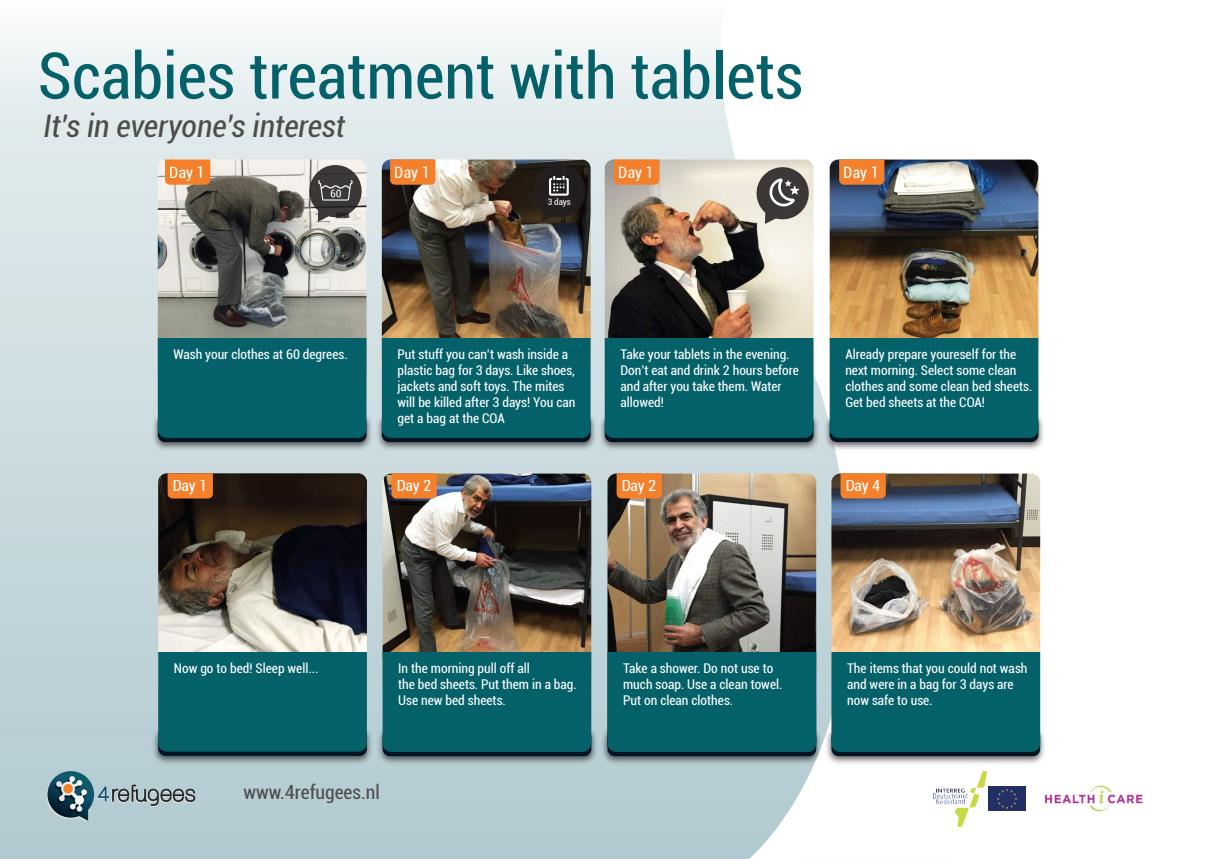
<style>
.page{position:relative;width:1208px;height:859px;background:#fff}
.page>*{position:absolute;margin:0;border:0;box-sizing:border-box;transform-origin:0 0}
.t1{font:condensed 64.2px "Roboto";color:#046169}
.t2{font:italic condensed 31.2px "Roboto";color:#4e4d4e}
.t3{font:condensed 19.5px "Roboto";color:#4f4d4f}
.t4{font:condensed 15.8px "Roboto";letter-spacing:-.005em;color:#fff}
.t5{font:condensed 13.4px/16.1px "Roboto";color:#fff}
.t6{font:condensed 8.9px "Roboto";color:#fdf9f6}
</style>
<div class="page">
<div style="left:0;top:0;width:952px;height:859px;background:linear-gradient(to bottom,#edf2f3,#aec8cf)"></div>
<svg style="left:702px;top:0;width:442px;height:859px"></svg>
<img style="left:1044px;top:786px;width:99px;height:25px">
<img style="left:988px;top:786px;width:37px;height:24px">
<img style="left:933px;top:771px;width:53px;height:55px">
<svg style="left:46px;top:771px;width:149px;height:51px;background:#92aab0"></svg>
<img style="left:149px;top:410px;width:224px;height:43px">
<div style="left:158px;top:415px;width:208px;height:27px;background:#001424;border-radius:7px"></div>
<img style="left:158px;top:160px;width:208px;height:178px">
<div style="left:158px;top:338px;width:208px;height:100px;background:#046169"></div>
<img style="left:373px;top:410px;width:223px;height:43px">
<div style="left:382px;top:415px;width:208px;height:27px;background:#001424;border-radius:7px"></div>
<img style="left:382px;top:160px;width:208px;height:178px">
<div style="left:382px;top:338px;width:208px;height:100px;background:#046169"></div>
<img style="left:596px;top:410px;width:451px;height:43px">
<div style="left:605px;top:415px;width:208px;height:27px;background:#001424;border-radius:7px"></div>
<img style="left:605px;top:160px;width:208px;height:178px">
<div style="left:605px;top:338px;width:208px;height:100px;background:#046169"></div>
<div style="left:829px;top:415px;width:209px;height:27px;background:#001424;border-radius:7px"></div>
<img style="left:829px;top:160px;width:209px;height:178px">
<div style="left:829px;top:338px;width:209px;height:100px;background:#046169"></div>
<img style="left:150px;top:723px;width:675px;height:44px">
<div style="left:158px;top:729px;width:209px;height:27px;background:#001424;border-radius:7px"></div>
<img style="left:158px;top:473px;width:209px;height:179px">
<div style="left:158px;top:652px;width:209px;height:100px;background:#046169"></div>
<div style="left:382px;top:729px;width:209px;height:27px;background:#001424;border-radius:7px"></div>
<img style="left:382px;top:474px;width:209px;height:178px">
<div style="left:382px;top:652px;width:209px;height:100px;background:#046169"></div>
<div style="left:607px;top:729px;width:209px;height:27px;background:#001424;border-radius:7px"></div>
<img style="left:607px;top:474px;width:209px;height:178px">
<div style="left:607px;top:652px;width:209px;height:100px;background:#046169"></div>
<img style="left:823px;top:724px;width:225px;height:43px">
<div style="left:831px;top:729px;width:209px;height:27px;background:#001424;border-radius:7px"></div>
<img style="left:831px;top:474px;width:209px;height:178px">
<div style="left:831px;top:652px;width:209px;height:100px;background:#046169"></div>
<svg style="left:165px;top:160px;width:45px;height:25px"></svg>
<svg style="left:390px;top:160px;width:45px;height:25px"></svg>
<svg style="left:309px;top:165px;width:53px;height:57px;background:#6f6b6a"></svg>
<svg style="left:533px;top:165px;width:52px;height:57px;background:#2f2a27"></svg>
<svg style="left:614px;top:160px;width:45px;height:25px"></svg>
<svg style="left:839px;top:160px;width:45px;height:25px"></svg>
<svg style="left:168px;top:473px;width:45px;height:25px"></svg>
<svg style="left:391px;top:473px;width:46px;height:25px"></svg>
<svg style="left:616px;top:473px;width:46px;height:25px"></svg>
<svg style="left:840px;top:473px;width:46px;height:25px"></svg>
<svg style="left:756px;top:167px;width:53px;height:57px;background:#7d7975"></svg>
<h1 class="t1" style="left:38px;top:31px;width:767px">Scabies treatment with tablets</h1>
<h2 class="t2" style="left:44px;top:104px;width:303px">It's in everyone's interest</h2>
<p class="t4" style="left:170px;top:161px;width:37px">Day 1</p>
<p class="t4" style="left:395px;top:161px;width:37px">Day 1</p>
<p class="t6" style="left:548px;top:196px;width:24px">3 days</p>
<p class="t4" style="left:618px;top:161px;width:37px">Day 1</p>
<p class="t4" style="left:843px;top:161px;width:37px">Day 1</p>
<p class="t5" style="left:173px;top:346px;width:176px">Wash your clothes at 60 degrees.</p>
<p class="t5" style="left:397px;top:346px;width:179px">Put stuff you can’t wash inside a plastic bag for 3 days. Like shoes, jackets and soft toys. The mites will be killed after 3 days! You can get a bag at the COA</p>
<p class="t5" style="left:620px;top:346px;width:180px">Take your tablets in the evening.<br>Don’t eat and drink 2 hours before and after you take them. Water allowed!</p>
<p class="t5" style="left:845px;top:346px;width:189px">Already prepare youreself for the next morning. Select some clean clothes and some clean bed sheets.<br>Get bed sheets at the COA!</p>
<p class="t4" style="left:172px;top:475px;width:37px">Day 1</p>
<p class="t4" style="left:396px;top:475px;width:37px">Day 2</p>
<p class="t4" style="left:621px;top:475px;width:37px">Day 2</p>
<p class="t4" style="left:845px;top:475px;width:37px">Day 4</p>
<p class="t5" style="left:174px;top:659px;width:146px">Now go to bed! Sleep well...</p>
<p class="t5" style="left:398px;top:660px;width:180px">In the morning pull off all<br>the bed sheets. Put them in a bag.<br>Use new bed sheets.</p>
<p class="t5" style="left:623px;top:660px;width:161px">Take a shower. Do not use to much soap. Use a clean towel.<br>Put on clean clothes.</p>
<p class="t5" style="left:847px;top:660px;width:182px">The items that you could not wash and were in a bag for 3 days are now safe to use.</p>
<h3 class="t3" style="left:243px;top:779px;width:138px">www.4refugees.nl</h3>
</div>
